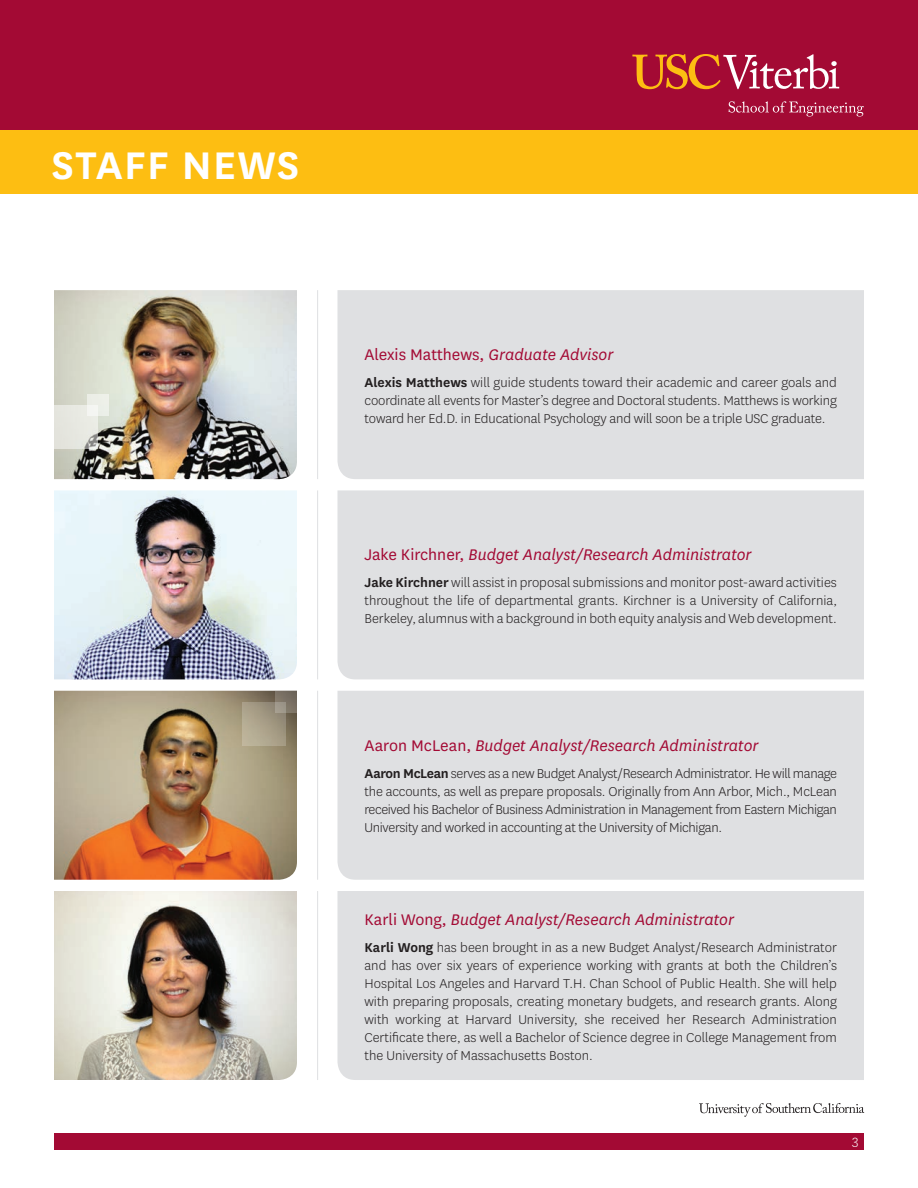
<style>
.page{position:relative;width:918px;height:1188px;background:#fff}
.page>*{position:absolute;margin:0;border:0;box-sizing:border-box;transform-origin:0 0}
.t1{font:600 45px "National";letter-spacing:.03em;color:#fff}
.t2{font:italic 18px "National";color:#a30a34}
.t3{font:18px "National";color:#a30a34}
.t4{font:300 15px/18px "National";letter-spacing:-.01em;color:#231f20;text-align:justify}
.t5{font:300 15px "National";color:#fff}
.s1{font-style:italic}
.s2{font-weight:600}
.s3{font-style:normal}
</style>
<div class="page">
<div style="left:0;top:130px;width:918px;height:7px;background:#fdbe12"></div>
<div style="left:54px;top:1134px;width:810px;height:16px;background:#a30a34"></div>
<div style="left:0;top:0;width:918px;height:130px;background:#a30a34"></div>
<svg style="left:699px;top:1103px;width:165px;height:14px"></svg>
<svg style="left:632px;top:54px;width:207px;height:35px"></svg>
<svg style="left:729px;top:101px;width:135px;height:16px"></svg>
<div style="left:0;top:133px;width:918px;height:61px;background:#fdbe12"></div>
<hr style="left:317px;top:290px;width:1px;height:189px;background:#dfe0e2">
<hr style="left:317px;top:490px;width:1px;height:189px;background:#dfe0e2">
<hr style="left:317px;top:691px;width:1px;height:189px;background:#dfe0e2">
<hr style="left:317px;top:891px;width:1px;height:189px;background:#dfe0e2">
<img style="left:54px;top:290px;width:243px;height:189px">
<img style="left:54px;top:490px;width:243px;height:189px">
<img style="left:54px;top:691px;width:243px;height:189px">
<img style="left:54px;top:891px;width:243px;height:189px">
<div style="left:338px;top:290px;width:526px;height:189px;background:#dfe0e2"></div>
<div style="left:338px;top:490px;width:526px;height:189px;background:#dfe0e2"></div>
<div style="left:338px;top:691px;width:526px;height:189px;background:#dfe0e2"></div>
<div style="left:338px;top:891px;width:526px;height:189px;background:#dfe0e2"></div>
<svg style="left:242px;top:702px;width:44px;height:44px"></svg>
<svg style="left:275px;top:691px;width:22px;height:22px"></svg>
<svg style="left:54px;top:405px;width:44px;height:44px;fill:#e6e7e0"></svg>
<div style="left:87px;top:394px;width:22px;height:22px;background:#ecefe8"></div>
<p class="t1" style="left:51px;top:134px;width:250px">STAFF NEWS</p>
<p class="t3" style="left:364px;top:343px;width:250px">Alexis Matthews, <span class="s1">Graduate Advisor</span></p>
<p class="t4" style="left:364px;top:373px;width:474px"><span class="s2">Alexis Matthews</span> will guide students toward their academic and career goals and coordinate all events for Master’s degree and Doctoral students. Matthews is working toward her Ed.D. in Educational Psychology and will soon be a triple USC graduate.</p>
<p class="t2" style="left:364px;top:543px;width:389px"><span class="s3">Jake Kirchner,</span> Budget Analyst/Research Administrator</p>
<p class="t4" style="left:364px;top:573px;width:474px"><span class="s2">Jake Kirchner</span> will assist in proposal submissions and monitor post-award activities throughout the life of departmental grants. Kirchner is a University of California, Berkeley, alumnus with a background in both equity analysis and Web development.</p>
<p class="t2" style="left:364px;top:735px;width:396px"><span class="s3">Aaron McLean,</span> Budget Analyst/Research Administrator</p>
<p class="t4" style="left:364px;top:764px;width:474px"><span class="s2">Aaron McLean</span> serves as a new Budget Analyst/Research Administrator. He will manage the accounts, as well as prepare proposals. Originally from Ann Arbor, Mich., McLean received his Bachelor of Business Administration in Management from Eastern Michigan University and worked in accounting at the University of Michigan.</p>
<p class="t2" style="left:364px;top:908px;width:371px"><span class="s3">Karli Wong,</span> Budget Analyst/Research Administrator</p>
<p class="t4" style="left:364px;top:938px;width:474px"><span class="s2">Karli Wong</span> has been brought in as a new Budget Analyst/Research Administrator and has over six years of experience working with grants at both the Children’s Hospital Los Angeles and Harvard T.H. Chan School of Public Health. She will help with preparing proposals, creating monetary budgets, and research grants. Along with working at Harvard University, she received her Research Administration Certificate there, as well a Bachelor of Science degree in College Management from the University of Massachusetts Boston.</p>
<p class="t5" style="left:852px;top:1131px;width:8px">3</p>
</div>
